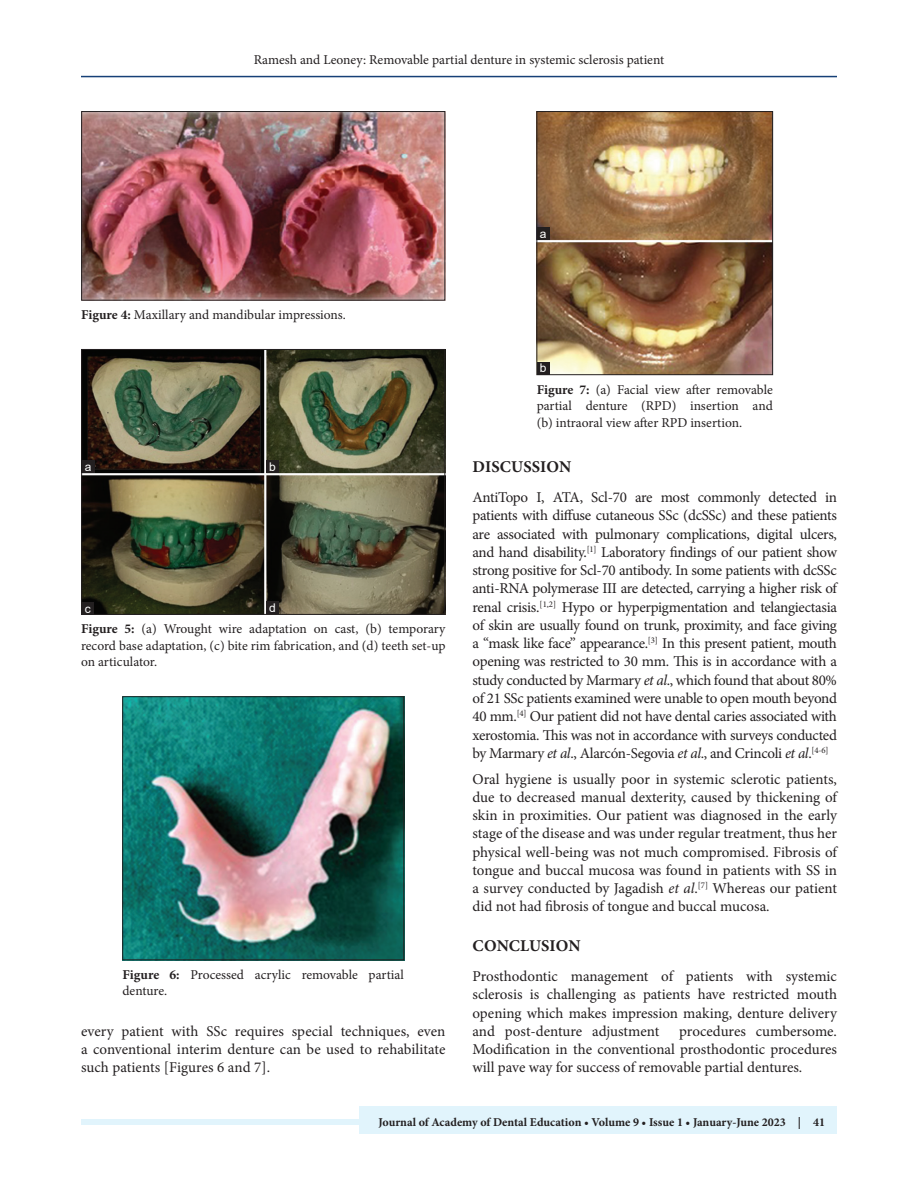
<style>
.page{position:relative;width:918px;height:1188px;background:#fff}
.page>*{position:absolute;margin:0;border:0;box-sizing:border-box;transform-origin:0 0}
.t1{font:700 16.5px "Minion Pro";color:#231f20}
.TX{font:15px/18.3px "Minion Pro";letter-spacing:-.005em;color:#231f20;text-align:justify}
.FGC{font:13.5px/16.5px "Minion Pro";color:#231f20;text-align:justify}
.JF{font:700 12px "Minion Pro";color:#231f20}
.LABEL{font:12px "Arial";color:#fff}
.s1{font-weight:700}
.s2{font-style:italic}
</style>
<div class="page">
<hr style="left:81px;top:76px;width:756px;height:1px;background:#164077">
<div style="left:81px;top:1119px;width:756px;height:6px;background:#e1f4fc"></div>
<div style="left:359px;top:1106px;width:478px;height:28px;background:#e1f4fc"></div>
<img style="left:83px;top:113px;width:360px;height:185px">
<div style="left:81px;top:111px;width:364px;height:189px;border:1px solid #231f20"></div>
<img style="left:124px;top:699px;width:278px;height:259px">
<div style="left:122px;top:697px;width:282px;height:263px;border:1px solid #231f20"></div>
<img style="left:539px;top:113px;width:232px;height:260px">
<div style="left:537px;top:111px;width:236px;height:264px;border:1px solid #231f20"></div>
<div style="left:537px;top:227px;width:12px;height:13px;background:#231f20"></div>
<div style="left:537px;top:362px;width:12px;height:13px;background:#231f20"></div>
<img style="left:83px;top:351px;width:360px;height:262px">
<div style="left:81px;top:349px;width:364px;height:266px;border:1px solid #231f20"></div>
<div style="left:82px;top:460px;width:13px;height:13px;background:#231f20"></div>
<div style="left:266px;top:460px;width:13px;height:13px;background:#231f20"></div>
<div style="left:266px;top:601px;width:13px;height:13px;background:#231f20"></div>
<div style="left:81px;top:602px;width:13px;height:13px;background:#231f20"></div>
<p class="FGC" style="left:254px;top:51px;width:412px">Ramesh and Leoney: Removable partial denture in systemic sclerosis patient</p>
<p class="LABEL" style="left:540px;top:225px;width:8px">a</p>
<p class="FGC" style="left:81px;top:307px;width:266px"><span class="s1">Figure 4:</span> Maxillary and mandibular impressions.</p>
<p class="LABEL" style="left:85px;top:458px;width:8px">a</p>
<p class="LABEL" style="left:269px;top:459px;width:8px">b</p>
<p class="LABEL" style="left:85px;top:600px;width:7px">c</p>
<p class="LABEL" style="left:269px;top:600px;width:8px">d</p>
<p class="FGC" style="left:81px;top:621px;width:366px"><span class="s1">Figure 5:</span> (a) Wrought wire adaptation on cast, (b) temporary record base adaptation, (c) bite rim fabrication, and (d) teeth set-up on articulator.</p>
<p class="FGC" style="left:122px;top:966px;width:283px"><span class="s1">Figure 6:</span> Processed acrylic removable partial denture.</p>
<p class="TX" style="left:81px;top:1023px;width:366px">every patient with SSc requires special techniques, even a conventional interim denture can be used to rehabilitate such patients [Figures 6 and 7].</p>
<p class="LABEL" style="left:540px;top:360px;width:8px">b</p>
<p class="FGC" style="left:537px;top:381px;width:238px"><span class="s1">Figure 7:</span> (a) Facial view after removable partial denture (RPD) insertion and (b) intraoral view after RPD insertion.</p>
<h1 class="t1" style="left:473px;top:455px;width:100px">DISCUSSION</h1>
<p class="TX" style="left:472px;top:488px;width:366px">AntiTopo I, ATA, Scl-70 are most commonly detected in patients with diffuse cutaneous SSc (dcSSc) and these patients are associated with pulmonary complications, digital ulcers, and hand disability.<sup>[1]</sup> Laboratory findings of our patient show strong positive for Scl-70 antibody. In some patients with dcSSc anti-RNA polymerase III are detected, carrying a higher risk of renal crisis.<sup>[1,2]</sup> Hypo or hyperpigmentation and telangiectasia of skin are usually found on trunk, proximity, and face giving a “mask like face” appearance.<sup>[3]</sup> In this present patient, mouth opening was restricted to 30 mm. This is in accordance with a study conducted by Marmary <span class="s2">et al</span>., which found that about 80% of 21 SSc patients examined were unable to open mouth beyond 40 mm.<sup>[4]</sup> Our patient did not have dental caries associated with xerostomia. This was not in accordance with surveys conducted by Marmary <span class="s2">et al</span>., Alarcón-Segovia <span class="s2">et al</span>., and Crincoli <span class="s2">et al</span>.<sup>[4-6]</sup></p>
<p class="TX" style="left:472px;top:770px;width:366px">Oral hygiene is usually poor in systemic sclerotic patients, due to decreased manual dexterity, caused by thickening of skin in proximities. Our patient was diagnosed in the early stage of the disease and was under regular treatment, thus her physical well-being was not much compromised. Fibrosis of tongue and buccal mucosa was found in patients with SS in a survey conducted by Jagadish <span class="s2">et al</span>.<sup>[7]</sup> Whereas our patient did not had fibrosis of tongue and buccal mucosa.</p>
<h1 class="t1" style="left:473px;top:934px;width:109px">CONCLUSION</h1>
<p class="TX" style="left:472px;top:967px;width:366px">Prosthodontic management of patients with systemic sclerosis is challenging as patients have restricted mouth opening which makes impression making, denture delivery and post-denture adjustment</p>
<p class="TX" style="left:472px;top:1022px;width:366px;text-indent:207px">procedures cumbersome.<br>Modification in the conventional prosthodontic procedures will pave way for success of removable partial dentures.</p>
<p class="JF" style="left:379px;top:1113px;width:448px">Journal of Academy of Dental Education • Volume 9 • Issue 1 • January-June 2023 | 41</p>
</div>
